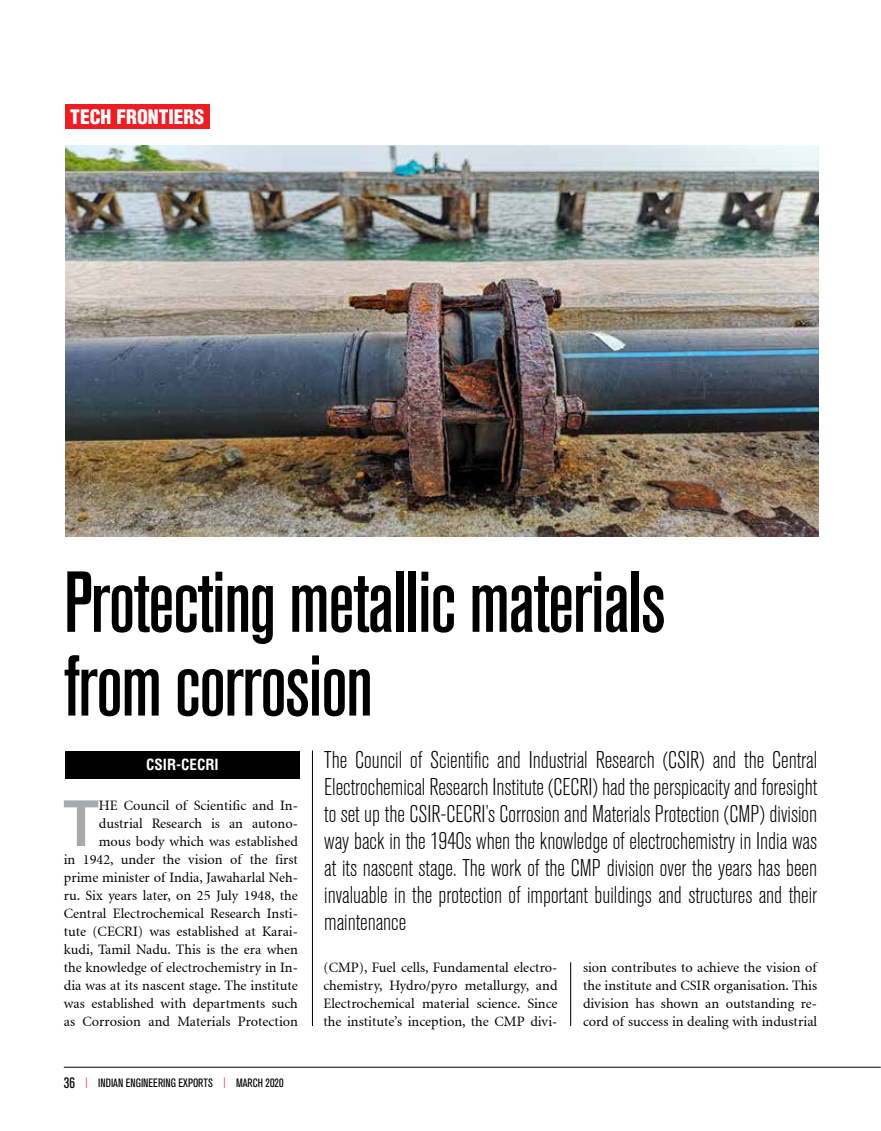
<style>
.page{position:relative;width:881px;height:1131px;background:#fff}
.page>*{position:absolute;margin:0;border:0;box-sizing:border-box;transform-origin:0 0}
.t1{font:85.5px/83.7px "Akzidenz Grotesk BQ Md Cnd Alt";letter-spacing:-.02em;color:#000}
.t2{font:600 67.65px "Myriad Pro";color:#a7a9ac}
.t3{font:300 condensed 24px/27px "Akzidenz Grotesk BQ";color:#000;text-align:justify}
.t4{font:900 condensed 19.5px "Helvetica LT Std";color:#fff}
.t5{font:700 condensed 15px "Helvetica LT Std";color:#fff}
.t6{font:14.25px/18px "Adobe Corporate ID Minion";color:#000;text-align:justify}
.t7{font:condensed 12px "Akzidenz Grotesk BQ";color:#000}
.s1{font-size:15px}
.s2{font-weight:300;font-size:15px;color:#ed1d24}
</style>
<div class="page">
<hr style="left:64px;top:1067px;width:816px;height:1px;background:#000">
<div style="left:65px;top:105px;width:144px;height:24px;background:#ed1d24"></div>
<div style="left:65px;top:751px;width:235px;height:27px;background:#000"></div>
<hr style="left:312px;top:751px;width:1px;height:275px;background:#000">
<hr style="left:570px;top:962px;width:1px;height:64px;background:#000">
<img style="left:65px;top:146px;width:753px;height:391px">
<h3 class="t4" style="left:70px;top:104px;width:135px">TECH FRONTIERS</h3>
<h1 class="t1" style="left:64px;top:560px;width:603px">Protecting metallic materials from corrosion</h1>
<p class="t5" style="left:146px;top:755px;width:74px">CSIR-CECRI</p>
<p class="t6" style="left:64px;top:797px;width:235px;text-align:right">HE Council of Scientific and In&shy;dustrial Research is an autono&shy;mous body which was established<br>in 1942, under the vision of the first prime minister of India, Jawaharlal Neh&shy;ru. Six years later, on 25 July 1948, the Central Electrochemical Research Insti&shy;tute (CECRI) was established at Karai&shy;kudi, Tamil Nadu. This is the era when the knowledge of electrochemistry in In&shy;dia was at its nascent stage. The institute was established with departments such as Corrosion and Materials Protection</p>
<h2 class="t2" style="left:63px;top:780px;width:37px">T</h2>
<p class="t7" style="left:64px;top:1076px;width:221px"><span class="s1">36</span> <span class="s2">l</span> INDIAN ENGINEERING EXPORTS <span class="s2">l</span> MARCH 2020</p>
<p class="t3" style="left:324px;top:747px;width:494px">The Council of Scientific and Industrial Research (CSIR) and the Central Electrochemical Research Institute (CECRI) had the perspicacity and foresight to set up the CSIR-CECRI’s Corrosion and Materials Protection (CMP) division way back in the 1940s when the knowledge of electrochemistry in India was at its nascent stage. The work of the CMP division over the years has been invaluable in the protection of important buildings and structures and their maintenance</p>
<p class="t6" style="left:323px;top:959px;width:235px">(CMP), Fuel cells, Fundamental electro&shy;chemistry, Hydro/pyro metallurgy, and Electrochemical material science. Since the institute’s inception, the CMP divi-</p>
<p class="t6" style="left:583px;top:959px;width:235px">sion contributes to achieve the vision of the institute and CSIR organisation. This division has shown an outstanding re&shy;cord of success in dealing with industrial</p>
</div>
